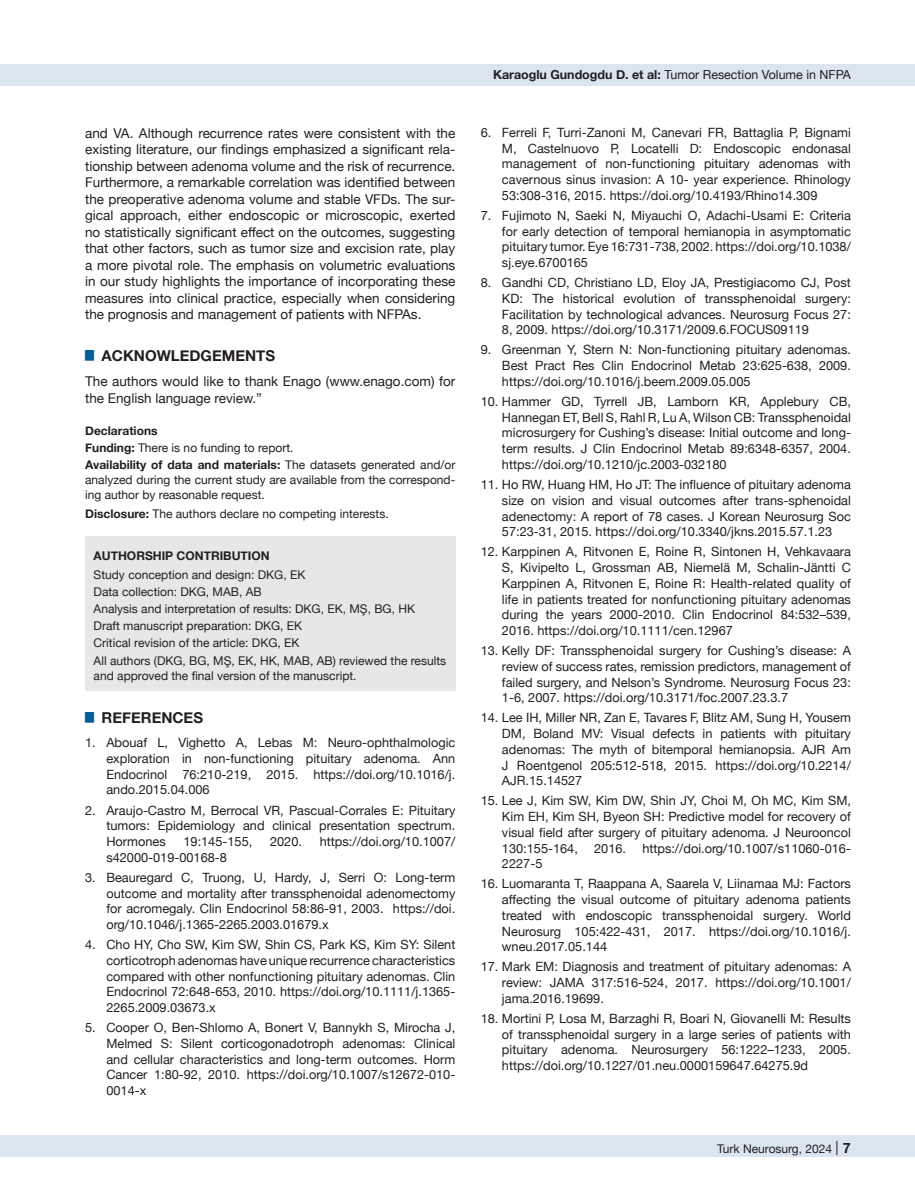
<style>
.page{position:relative;width:915px;height:1191px;background:#fff}
.page>*{position:absolute;margin:0;border:0;box-sizing:border-box;transform-origin:0 0}
.t1{font:700 15px "Helvetica Neue";color:#231f20}
.t2{font:13.5px/16.5px "Helvetica Neue";color:#231f20;text-align:justify}
.t3{font:12.75px/15.8px "Helvetica Neue";color:#231f20;text-align:justify}
.t4{font:12.45px "Helvetica Neue";color:#231f20}
.t5{font:12px/17.1px "Helvetica Neue";color:#231f20}
.t6{font:700 12px/17.1px "Helvetica Neue";color:#231f20}
.s1{font-weight:400}
.s2{font-weight:700}
.s3{font-size:14.25px}
.s4{font-weight:700;font-size:14.25px}
</style>
<div class="page">
<div style="left:0;top:1135px;width:914px;height:22px;background:#dbe5f0"></div>
<div style="left:0;top:64px;width:914px;height:21px;background:#dbe5f0"></div>
<div style="left:85px;top:536px;width:370px;height:155px;background:#e6e7e9"></div>
<p class="t2" style="left:85px;top:125px;width:371px">and VA. Although recurrence rates were consistent with the existing literature, our findings emphasized a significant rela&shy;tionship between adenoma volume and the risk of recurrence.<br>Furthermore, a remarkable correlation was identified between the preoperative adenoma volume and stable VFDs. The sur&shy;gical approach, either endoscopic or microscopic, exerted no statistically significant effect on the outcomes, suggesting that other factors, such as tumor size and excision rate, play a more pivotal role. The emphasis on volumetric evaluations in our study highlights the importance of incorporating these measures into clinical practice, especially when considering the prognosis and management of patients with NFPAs.</p>
<p class="t1" style="left:85px;top:344px;width:191px"><sup>█</sup> ACKNOWLEDGEMENTS</p>
<p class="t2" style="left:85px;top:374px;width:371px">The authors would like to thank Enago (www.enago.com) for the English language review.”</p>
<p class="t6" style="left:85px;top:422px;width:371px">Declarations<br>Funding: <span class="s1">There is no funding to report.<br></span>Availability of data and materials: <span class="s1">The datasets generated and/or</span></p>
<p class="t5" style="left:85px;top:473px;width:371px;line-height:15px">analyzed during the current study are available from the correspond&shy;ing author by reasonable request.</p>
<p class="t5" style="left:85px;top:505px;width:305px"><span class="s2">Disclosure:</span> The authors declare no competing interests.</p>
<p class="t6" style="left:94px;top:547px;width:177px">AUTHORSHIP CONTRIBUTION</p>
<p class="t5" style="left:94px;top:567px;width:354px">Study conception and design: DKG, EK<br>Data collection: DKG, MAB, AB<br>Analysis and interpretation of results: DKG, EK, MŞ, BG, HK<br>Draft manuscript preparation: DKG, EK<br>Critical revision of the article: DKG, EK<br>All authors (DKG, BG, MŞ, EK, HK, MAB, AB) reviewed the results</p>
<p class="t5" style="left:94px;top:667px;width:264px">and approved the final version of the manuscript.</p>
<p class="t1" style="left:85px;top:706px;width:119px"><sup>█</sup> REFERENCES</p>
<p class="t3" style="left:106px;top:735px;width:350px;text-indent:-21px">1. Abouaf L, Vighetto A, Lebas M: Neuro-ophthalmologic exploration in non-functioning pituitary adenoma. Ann Endocrinol 76:210-219, 2015. https://doi.org/10.1016/j. ando.2015.04.006</p>
<p class="t3" style="left:106px;top:803px;width:350px;text-indent:-21px">2. Araujo-Castro M, Berrocal VR, Pascual-Corrales E: Pituitary tumors: Epidemiology and clinical presentation spectrum.<br>Hormones</p>
<p class="t3" style="left:183px;top:834px;width:70px">19:145-155,</p>
<p class="t3" style="left:270px;top:834px;width:33px">2020.</p>
<p class="t3" style="left:320px;top:834px;width:137px">https://doi.org/10.1007/</p>
<p class="t3" style="left:106px;top:850px;width:122px">s42000-019-00168-8</p>
<p class="t3" style="left:106px;top:870px;width:350px;text-indent:-21px">3. Beauregard C, Truong, U, Hardy, J, Serri O: Long-term outcome and mortality after transsphenoidal adenomectomy for acromegaly. Clin Endocrinol 58:86-91, 2003. https://doi. org/10.1046/j.1365-2265.2003.01679.x</p>
<p class="t3" style="left:106px;top:937px;width:350px;text-indent:-21px">4. Cho HY, Cho SW, Kim SW, Shin CS, Park KS, Kim SY: Silent corticotroph adenomas have unique recurrence characteristics compared with other nonfunctioning pituitary adenomas. Clin Endocrinol 72:648-653, 2010. https://doi.org/10.1111/j.1365- 2265.2009.03673.x</p>
<p class="t3" style="left:106px;top:1020px;width:350px;text-indent:-21px">5. Cooper O, Ben-Shlomo A, Bonert V, Bannykh S, Mirocha J, Melmed S: Silent corticogonadotroph adenomas: Clinical and cellular characteristics and long-term outcomes. Horm Cancer 1:80-92, 2010. https://doi.org/10.1007/s12672-010- 0014-x</p>
<p class="t4" style="left:493px;top:66px;width:359px"><span class="s2">Karaoglu Gundogdu D. et al:</span> Tumor Resection Volume in NFPA</p>
<p class="t3" style="left:502px;top:125px;width:350px;text-indent:-21px">6. Ferreli F, Turri-Zanoni M, Canevari FR, Battaglia P, Bignami M, Castelnuovo P, Locatelli D: Endoscopic endonasal management of non-functioning pituitary adenomas with cavernous sinus invasion: A 10- year experience. Rhinology 53:308-316, 2015. https://doi.org/10.4193/Rhino14.309</p>
<p class="t3" style="left:502px;top:208px;width:350px;text-indent:-21px">7. Fujimoto N, Saeki N, Miyauchi O, Adachi-Usami E: Criteria for early detection of temporal hemianopia in asymptomatic pituitary tumor. Eye 16:731-738, 2002. https://doi.org/10.1038/ sj.eye.6700165</p>
<p class="t3" style="left:502px;top:275px;width:350px;text-indent:-21px">8. Gandhi CD, Christiano LD, Eloy JA, Prestigiacomo CJ, Post KD: The historical evolution of transsphenoidal surgery:<br>Facilitation by technological advances. Neurosurg Focus 27:<br>8, 2009. https://doi.org/10.3171/2009.6.FOCUS09119</p>
<p class="t3" style="left:502px;top:343px;width:350px;text-indent:-21px">9. Greenman Y, Stern N: Non-functioning pituitary adenomas.<br>Best Pract Res Clin Endocrinol Metab 23:625-638, 2009. https://doi.org/10.1016/j.beem.2009.05.005</p>
<p class="t3" style="left:502px;top:394px;width:350px;text-indent:-21px">10. Hammer GD, Tyrrell JB, Lamborn KR, Applebury CB, Hannegan ET, Bell S, Rahl R, Lu A, Wilson CB: Transsphenoidal microsurgery for Cushing’s disease: Initial outcome and long&shy;term results. J Clin Endocrinol Metab 89:6348-6357, 2004. https://doi.org/10.1210/jc.2003-032180</p>
<p class="t3" style="left:502px;top:477px;width:350px;text-indent:-21px">11. Ho RW, Huang HM, Ho JT: The influence of pituitary adenoma size on vision and visual outcomes after trans-sphenoidal adenectomy: A report of 78 cases. J Korean Neurosurg Soc 57:23-31, 2015. https://doi.org/10.3340/jkns.2015.57.1.23</p>
<p class="t3" style="left:502px;top:544px;width:350px;text-indent:-21px">12. Karppinen A, Ritvonen E, Roine R, Sintonen H, Vehkavaara S, Kivipelto L, Grossman AB, Niemelä M, Schalin-Jäntti C Karppinen A, Ritvonen E, Roine R: Health-related quality of life in patients treated for nonfunctioning pituitary adenomas during the years 2000-2010. Clin Endocrinol 84:532–539, 2016. https://doi.org/10.1111/cen.12967</p>
<p class="t3" style="left:502px;top:643px;width:350px;text-indent:-21px">13. Kelly DF: Transsphenoidal surgery for Cushing’s disease: A review of success rates, remission predictors, management of failed surgery, and Nelson’s Syndrome. Neurosurg Focus 23:<br>1-6, 2007. https://doi.org/10.3171/foc.2007.23.3.7</p>
<p class="t3" style="left:502px;top:710px;width:350px;text-indent:-21px">14. Lee IH, Miller NR, Zan E, Tavares F, Blitz AM, Sung H, Yousem DM, Boland MV: Visual defects in patients with pituitary adenomas: The myth of bitemporal hemianopsia. AJR Am J Roentgenol 205:512-518, 2015. https://doi.org/10.2214/ AJR.15.14527</p>
<p class="t3" style="left:502px;top:793px;width:350px;text-indent:-21px">15. Lee J, Kim SW, Kim DW, Shin JY, Choi M, Oh MC, Kim SM, Kim EH, Kim SH, Byeon SH: Predictive model for recovery of visual field after surgery of pituitary adenoma. J Neurooncol 130:155-164,</p>
<p class="t3" style="left:594px;top:841px;width:33px">2016.</p>
<p class="t3" style="left:642px;top:841px;width:210px">https://doi.org/10.1007/s11060-016-</p>
<p class="t3" style="left:502px;top:856px;width:42px">2227-5</p>
<p class="t3" style="left:502px;top:876px;width:350px;text-indent:-21px">16. Luomaranta T, Raappana A, Saarela V, Liinamaa MJ: Factors affecting the visual outcome of pituitary adenoma patients treated with endoscopic transsphenoidal surgery. World Neurosurg 105:422-431, 2017. https://doi.org/10.1016/j. wneu.2017.05.144</p>
<p class="t3" style="left:502px;top:959px;width:350px;text-indent:-21px">17. Mark EM: Diagnosis and treatment of pituitary adenomas: A review: JAMA 317:516-524, 2017. https://doi.org/10.1001/ jama.2016.19699.</p>
<p class="t3" style="left:502px;top:1011px;width:350px;text-indent:-21px">18. Mortini P, Losa M, Barzaghi R, Boari N, Giovanelli M: Results of transsphenoidal surgery in a large series of patients with pituitary adenoma. Neurosurgery 56:1222–1233, 2005. https://doi.org/10.1227/01.neu.0000159647.64275.9d</p>
<p class="t5" style="left:716px;top:1141px;width:156px">Turk Neurosurg, 2024 <span class="s3">|</span> <span class="s4">7 7</span></p>
</div>
